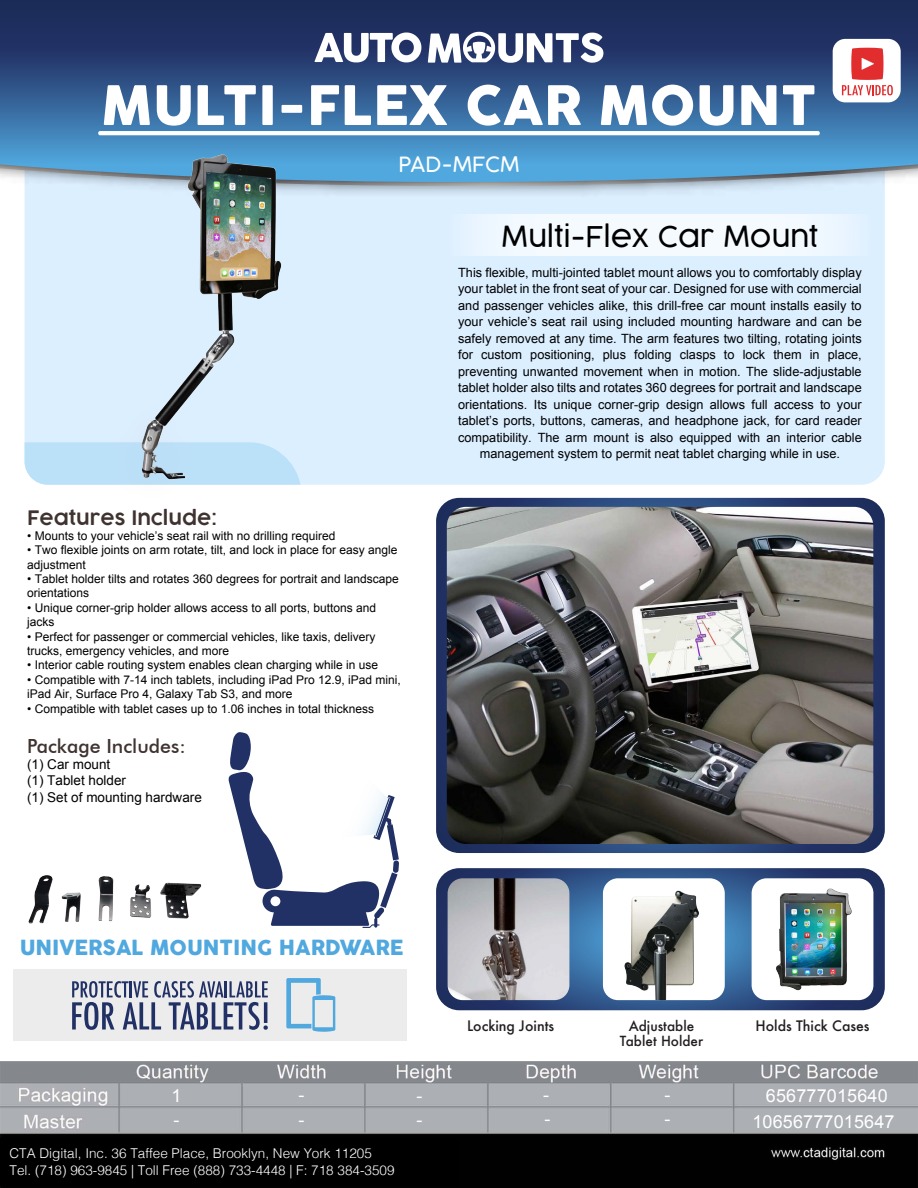
<style>
.page{position:relative;width:918px;height:1188px;background:#fff}
.page>*{position:absolute;margin:0;border:0;box-sizing:border-box;transform-origin:0 0}
.t1{font:53.7px "Cocogoose";color:#fff}
.t2{font:300 28.5px "Cocogoose";color:#000}
.t3{font:300 21px "Cocogoose";color:#fff}
.t4{font:20.4px "Cocogoose";color:#50a8de}
.t5{font:600 19.5px "COCOGOOSE";color:#3f3331}
.t6{font:500 19.5px "Futura BT";color:#3f3331}
.t7{font:18px/24px "Arial";letter-spacing:.01em;color:#fff}
.t8{font:500 14.1px "Futura";color:#231f20}
.t9{font:300 13.5px/16.6px "Helvetica";color:#fff}
.t10{font:13.5px/16.2px "Arial";color:#000}
.t11{font:500 13.5px "Futura";color:#231f20}
.t12{font:12.75px/16.5px "Arial";color:#000;text-align:center}
.t13{font:12px/14.4px "Arial";color:#000}
</style>
<div class="page">
<div style="left:25px;top:130px;width:860px;height:355px;background:#dcefff;border-radius:23px"></div>
<svg style="left:468px;top:215px;width:384px;height:40px;background:#f2f9ff"></svg>
<svg style="left:436px;top:868px;width:449px;height:142px;background:#345789"></svg>
<svg style="left:436px;top:498px;width:449px;height:355px;background:#2c3f6f"></svg>
<img style="left:448px;top:878px;width:121px;height:122px">
<img style="left:603px;top:878px;width:122px;height:122px">
<img style="left:606px;top:919px;width:109px;height:81px">
<div style="left:752px;top:878px;width:121px;height:122px;background:#fff;border-radius:15px"></div>
<svg style="left:0;top:0;width:918px;height:182px;background:#335b8d"></svg>
<img style="left:0;top:1062px;width:918px;height:126px">
<div style="left:0;top:1138px;width:459px;height:47px;background:#000"></div>
<div style="left:14px;top:969px;width:393px;height:72px;background:#ececec"></div>
<svg style="left:286px;top:978px;width:49px;height:54px"></svg>
<svg style="left:72px;top:981px;width:196px;height:49px"></svg>
<img style="left:28px;top:875px;width:184px;height:107px">
<img style="left:751px;top:878px;width:122px;height:119px">
<svg style="left:315px;top:33px;width:106px;height:29px"></svg>
<svg style="left:428px;top:32px;width:175px;height:31px"></svg>
<hr style="left:98px;top:131px;width:722px;height:4px;background:#fff;border-radius:2px">
<svg style="left:228px;top:732px;width:171px;height:196px"></svg>
<img style="left:447px;top:507px;width:426px;height:337px">
<svg style="left:25px;top:442px;width:7px;height:36px"></svg>
<img style="left:32px;top:139px;width:374px;height:346px">
<div style="left:833px;top:39px;width:68px;height:63px;background:#fff;border-radius:13px"></div>
<svg style="left:842px;top:48px;width:51px;height:47px"></svg>
<h1 class="t1" style="left:101px;top:68px;width:717px">MULTI-FLEX CAR MOUNT</h1>
<h3 class="t3" style="left:398px;top:149px;width:123px">PAD-MFCM</h3>
<h2 class="t2" style="left:502px;top:216px;width:318px">Multi-Flex Car Mount</h2>
<h3 class="t5" style="left:27px;top:505px;width:191px">Features Include:</h3>
<p class="t13" style="left:27px;top:528px;width:310px">• Mounts to your vehicle’s seat rail with no drilling required</p>
<p class="t13" style="left:27px;top:543px;width:372px">• Two flexible joints on arm rotate, tilt, and lock in place for easy angle adjustment</p>
<p class="t13" style="left:27px;top:572px;width:373px">• Tablet holder tilts and rotates 360 degrees for portrait and landscape orientations</p>
<p class="t13" style="left:27px;top:600px;width:351px">• Unique corner-grip holder allows access to all ports, buttons and jacks</p>
<p class="t13" style="left:27px;top:629px;width:350px">• Perfect for passenger or commercial vehicles, like taxis, delivery trucks, emergency vehicles, and more</p>
<p class="t13" style="left:27px;top:658px;width:353px">• Interior cable routing system enables clean charging while in use</p>
<p class="t13" style="left:27px;top:672px;width:375px">• Compatible with 7-14 inch tablets, including iPad Pro 12.9, iPad mini, iPad Air, Surface Pro 4, Galaxy Tab S3, and more</p>
<p class="t13" style="left:27px;top:701px;width:349px">• Compatible with tablet cases up to 1.06 inches in total thickness</p>
<h3 class="t6" style="left:27px;top:734px;width:160px">Package Includes:</h3>
<p class="t10" style="left:27px;top:756px;width:176px">(1) Car mount<br>(1) Tablet holder<br>(1) Set of mounting hardware</p>
<p class="t12" style="left:458px;top:264px;width:405px">This flexible, multi-jointed tablet mount allows you to comfortably display your tablet in the front seat of your car. Designed for use with commercial and passenger vehicles alike, this drill-free car mount installs easily to your vehicle’s seat rail using included mounting hardware and can be safely removed at any time. The arm features two tilting, rotating joints for custom positioning, plus folding clasps to lock them in place, preventing unwanted movement when in motion. The slide-adjustable tablet holder also tilts and rotates 360 degrees for portrait and landscape orientations. Its unique corner-grip design allows full access to your tablet’s ports, buttons, cameras, and headphone jack, for card reader compatibility. The arm mount is also equipped with an interior cable management system to permit neat tablet charging while in use.</p>
<h3 class="t4" style="left:20px;top:934px;width:385px">UNIVERSAL MOUNTING HARDWARE</h3>
<h3 class="t7" style="left:171px;top:1084px;width:12px">1 -</h3>
<h3 class="t7" style="left:298px;top:1083px;width:7px">-</h3>
<h3 class="t7" style="left:298px;top:1108px;width:7px">-</h3>
<p class="t9" style="left:10px;top:1144px;width:386px">CTA Digital, Inc. 36 Taffee Place, Brooklyn, New York 11205<br>Tel. (718) 963-9845 | Toll Free (888) 733-4448 | F: 718 384-3509</p>
<h3 class="t7" style="left:417px;top:1084px;width:7px">-</h3>
<h3 class="t7" style="left:417px;top:1108px;width:7px">-</h3>
<p class="t8" style="left:467px;top:1016px;width:89px">Locking Joints</p>
<p class="t11" style="left:629px;top:1017px;width:67px">Adjustable</p>
<p class="t8" style="left:755px;top:1016px;width:116px">Holds Thick Cases</p>
<p class="t11" style="left:620px;top:1032px;width:85px">Tablet Holder</p>
<h3 class="t7" style="left:543px;top:1083px;width:7px">-</h3>
<h3 class="t7" style="left:665px;top:1083px;width:7px">-</h3>
<h3 class="t7" style="left:544px;top:1107px;width:7px">-</h3>
<h3 class="t7" style="left:665px;top:1107px;width:7px">-</h3>
<h3 class="t7" style="left:752px;top:1083px;width:144px;line-height:26px;text-align:center">656777015640<br>10656777015647</h3>
</div>
